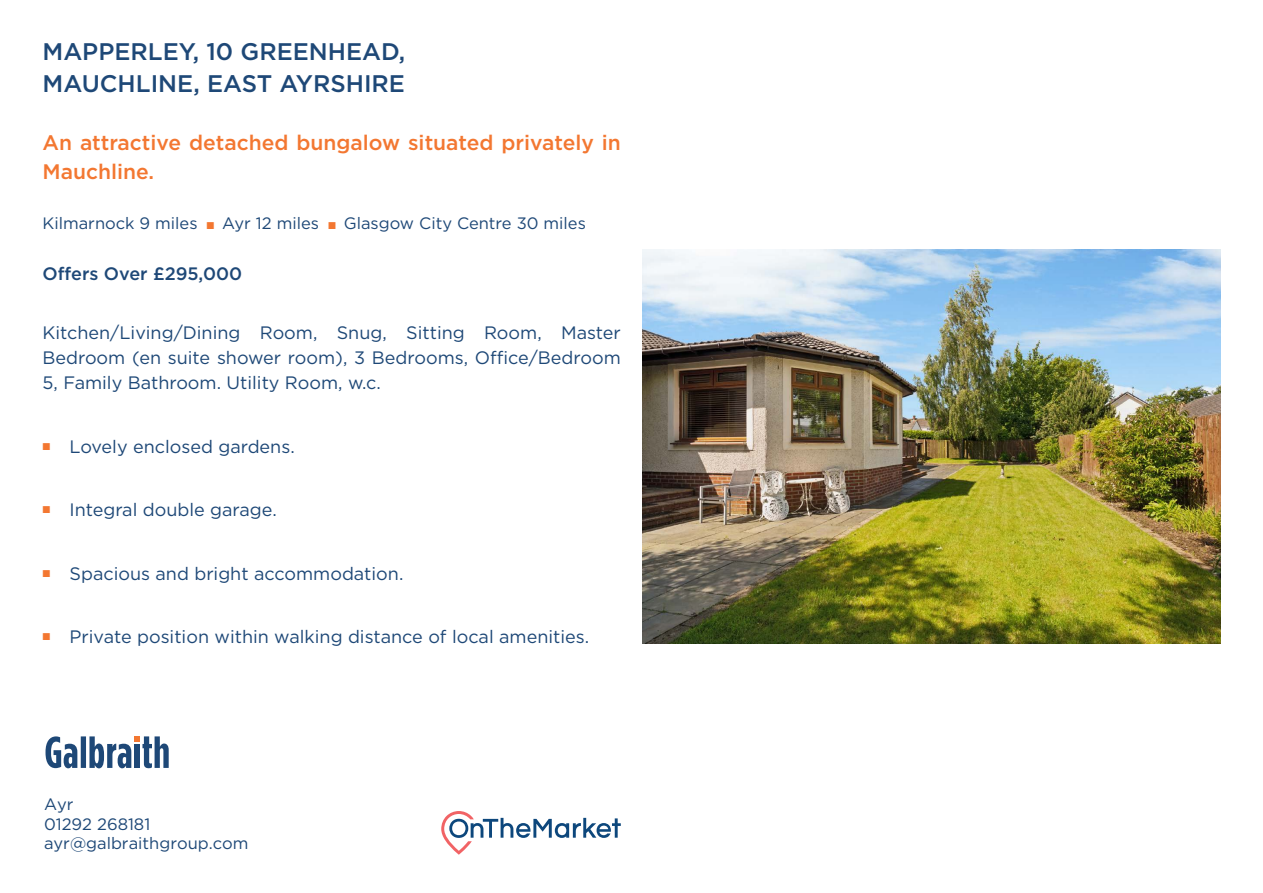
<style>
.page{position:relative;width:1263px;height:893px;background:#fff}
.page>*{position:absolute;margin:0;border:0;box-sizing:border-box;transform-origin:0 0}
.t1{font:500 24px "Gotham HTF";color:#1e4877}
.t2{font:500 21px/28.8px "Gotham HTF";color:#f37731}
.Bullets{font:18px/25.2px "Gotham HTF";color:#1e4877;text-align:justify}
.t3{font:500 18px "Gotham HTF";color:#1e4877}
.t4{font:16.5px "Gotham HTF";color:#1e4877}
.s1{font-family:"Proxima Nova";font-size:12px;color:#f37731}
</style>
<div class="page">
<svg style="left:46px;top:736px;width:123px;height:32px"></svg>
<div style="left:135px;top:744px;width:5px;height:24px;background:#1e4877"></div>
<img style="left:642px;top:250px;width:578px;height:393px">
<svg style="left:441px;top:811px;width:180px;height:44px"></svg>
<p class="t1" style="left:43px;top:38px;width:364px">MAPPERLEY, 10 GREENHEAD,</p>
<p class="t1" style="left:43px;top:70px;width:364px">MAUCHLINE, EAST AYRSHIRE</p>
<p class="t2" style="left:43px;top:128px;width:580px">An attractive detached bungalow situated privately in<br>Mauchline.</p>
<p class="t4" style="left:43px;top:214px;width:545px">Kilmarnock 9 miles <span class="s1">■</span> Ayr 12 miles <span class="s1">■</span> Glasgow City Centre 30 miles</p>
<p class="t3" style="left:43px;top:263px;width:201px">Offers Over £295,000</p>
<p class="Bullets" style="left:43px;top:320px;width:580px">Kitchen/Living/Dining Room, Snug, Sitting Room, Master Bedroom (en suite shower room), 3 Bedrooms, Office/Bedroom 5, Family Bathroom. Utility Room, w.c.</p>
<p class="Bullets" style="left:43px;top:434px;width:254px"><sup>■</sup> Lovely enclosed gardens.</p>
<p class="Bullets" style="left:43px;top:497px;width:236px"><sup>■</sup> Integral double garage.</p>
<p class="Bullets" style="left:43px;top:561px;width:362px"><sup>■</sup> Spacious and bright accommodation.</p>
<p class="Bullets" style="left:43px;top:624px;width:548px"><sup>■</sup> Private position within walking distance of local amenities.</p>
<p class="t4" style="left:44px;top:795px;width:31px">Ayr</p>
<p class="t4" style="left:44px;top:815px;width:108px">01292 268181</p>
<p class="t4" style="left:44px;top:834px;width:206px">ayr@galbraithgroup.com</p>
</div>
